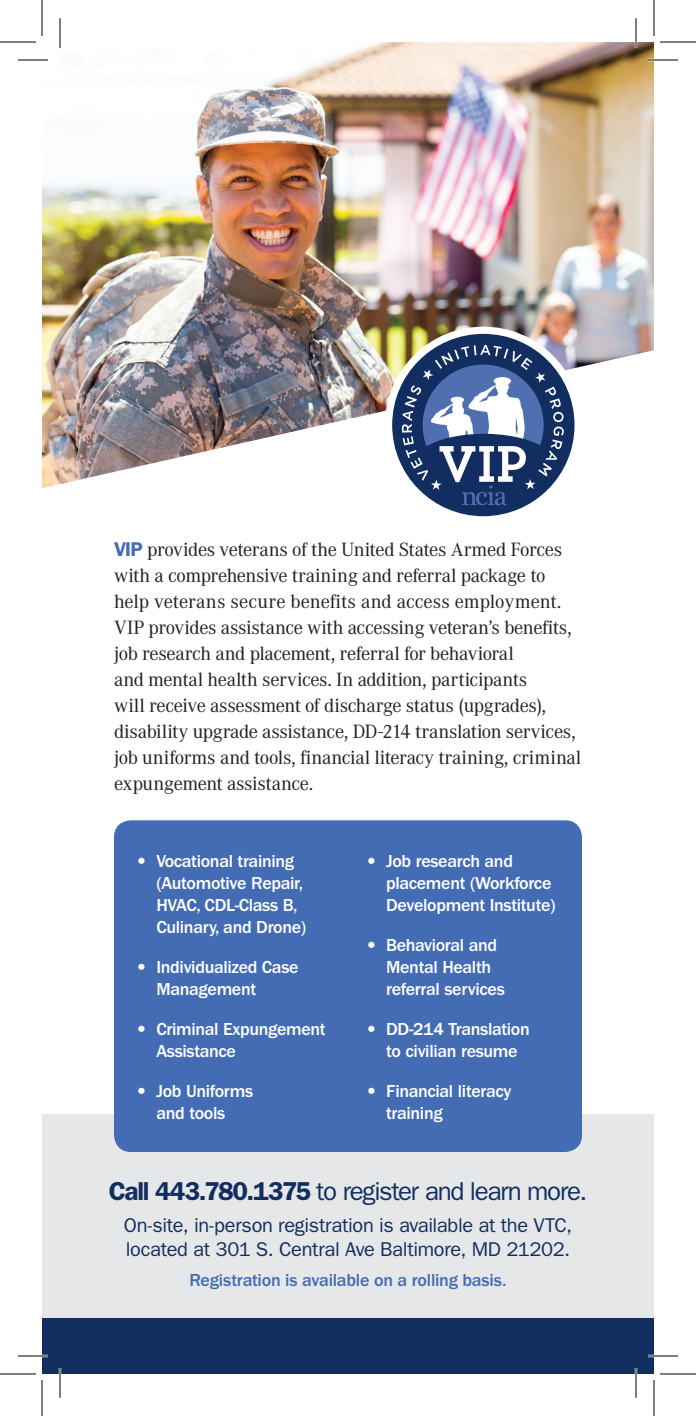
<style>
.page{position:relative;width:696px;height:1416px;background:#fff}
.page>*{position:absolute;margin:0;border:0;box-sizing:border-box;transform-origin:0 0}
.t1{font:26px "Franklin Gothic";letter-spacing:-.05em;color:#122e61}
.t2{font:20px/26px "Corporate A";letter-spacing:-.015em;color:#231f20}
.t3{font:20px/24px "Franklin Gothic";letter-spacing:-.015em;color:#122e61}
.t4{font:500 18px/22px "Franklin Gothic";letter-spacing:-.02em;color:#fff}
.t5{font:500 18px "Franklin Gothic";letter-spacing:-.015em;color:#436cb5}
.s1{font-family:"Franklin Gothic";font-weight:600;color:#436cb5}
.s2{font-weight:600}
</style>
<div class="page">
<div style="left:42px;top:1114px;width:612px;height:240px;background:#e6e7e9"></div>
<div style="left:114px;top:820px;width:468px;height:332px;background:#436cb5;border-radius:17px"></div>
<img style="left:42px;top:42px;width:612px;height:446px">
<div style="left:385px;top:327px;width:197px;height:196px;background:#fff;border-radius:50%"></div>
<div style="left:392px;top:334px;width:183px;height:182px;background:#122e61;border-radius:50%"></div>
<svg style="left:402px;top:345px;width:162px;height:160px"></svg>
<div style="left:42px;top:1319px;width:612px;height:55px;background:#122e61"></div>
<hr style="left:18px;top:59px;width:30px;height:2px;background:#fff">
<hr style="left:648px;top:59px;width:30px;height:2px;background:#fff">
<hr style="left:18px;top:1355px;width:30px;height:2px;background:#fff">
<hr style="left:648px;top:1355px;width:30px;height:2px;background:#fff">
<hr style="left:59px;top:18px;width:2px;height:30px;background:#fff">
<hr style="left:59px;top:1368px;width:2px;height:30px;background:#fff">
<hr style="left:635px;top:18px;width:2px;height:30px;background:#fff">
<hr style="left:635px;top:1368px;width:2px;height:30px;background:#fff">
<hr style="left:18px;top:60px;width:30px;height:1px;background:#000">
<hr style="left:648px;top:60px;width:30px;height:1px;background:#000">
<hr style="left:18px;top:1356px;width:30px;height:1px;background:#000">
<hr style="left:648px;top:1356px;width:30px;height:1px;background:#000">
<hr style="left:60px;top:18px;width:1px;height:30px;background:#000">
<hr style="left:60px;top:1368px;width:1px;height:30px;background:#000">
<hr style="left:636px;top:18px;width:1px;height:30px;background:#000">
<hr style="left:636px;top:1368px;width:1px;height:30px;background:#000">
<hr style="left:0;top:42px;width:36px;height:1px;background:#000">
<hr style="left:660px;top:42px;width:36px;height:1px;background:#000">
<hr style="left:0;top:1374px;width:36px;height:1px;background:#000">
<hr style="left:660px;top:1374px;width:36px;height:1px;background:#000">
<hr style="left:42px;top:0;width:1px;height:36px;background:#000">
<hr style="left:42px;top:1380px;width:1px;height:36px;background:#000">
<hr style="left:654px;top:0;width:1px;height:36px;background:#000">
<hr style="left:654px;top:1380px;width:1px;height:36px;background:#000">
<p class="t2" style="left:114px;top:537px;width:450px"><span class="s1">VIP</span> provides veterans of the United States Armed Forces with a comprehensive training and referral package to help veterans secure benefits and access employment.</p>
<p class="t2" style="left:114px;top:615px;width:469px">VIP provides assistance with accessing veteran’s benefits, job research and placement, referral for behavioral<br>and mental health services. In addition, participants<br>will receive assessment of discharge status (upgrades), disability upgrade assistance, DD-214 translation services, job uniforms and tools, financial literacy training, criminal expungement assistance.</p>
<p class="t4" style="left:156px;top:850px;width:151px;text-indent:-20px"><span class="s2">•</span> Vocational training (Automotive Repair,<br>HVAC, CDL-Class B,<br>Culinary, and Drone)</p>
<p class="t4" style="left:156px;top:956px;width:144px;text-indent:-20px"><span class="s2">•</span> Individualized Case<br>Management</p>
<p class="t4" style="left:156px;top:1018px;width:171px;text-indent:-20px"><span class="s2">•</span> Criminal Expungement<br>Assistance</p>
<p class="t4" style="left:136px;top:1080px;width:118px;text-align:center"><span class="s2">•</span> Job Uniforms and tools</p>
<p class="t4" style="left:386px;top:850px;width:171px;text-indent:-20px"><span class="s2">•</span> Job research and placement (Workforce<br>Development Institute)</p>
<p class="t4" style="left:386px;top:934px;width:120px;text-indent:-20px"><span class="s2">•</span> Behavioral and<br>Mental Health referral services</p>
<p class="t4" style="left:366px;top:1018px;width:165px;text-align:center"><span class="s2">•</span> DD-214 Translation to civilian resume</p>
<p class="t4" style="left:386px;top:1080px;width:127px;text-indent:-20px"><span class="s2">•</span> Financial literacy training</p>
<p class="t1" style="left:109px;top:1176px;width:480px"><span class="s2">Call 443.780.1375</span> to register and learn more.</p>
<p class="t3" style="left:124px;top:1213px;width:450px">On-site, in-person registration is available at the VTC, located at 301 S. Central Ave Baltimore, MD 21202.</p>
<p class="t5" style="left:189px;top:1270px;width:319px">Registration is available on a rolling basis.</p>
</div>
